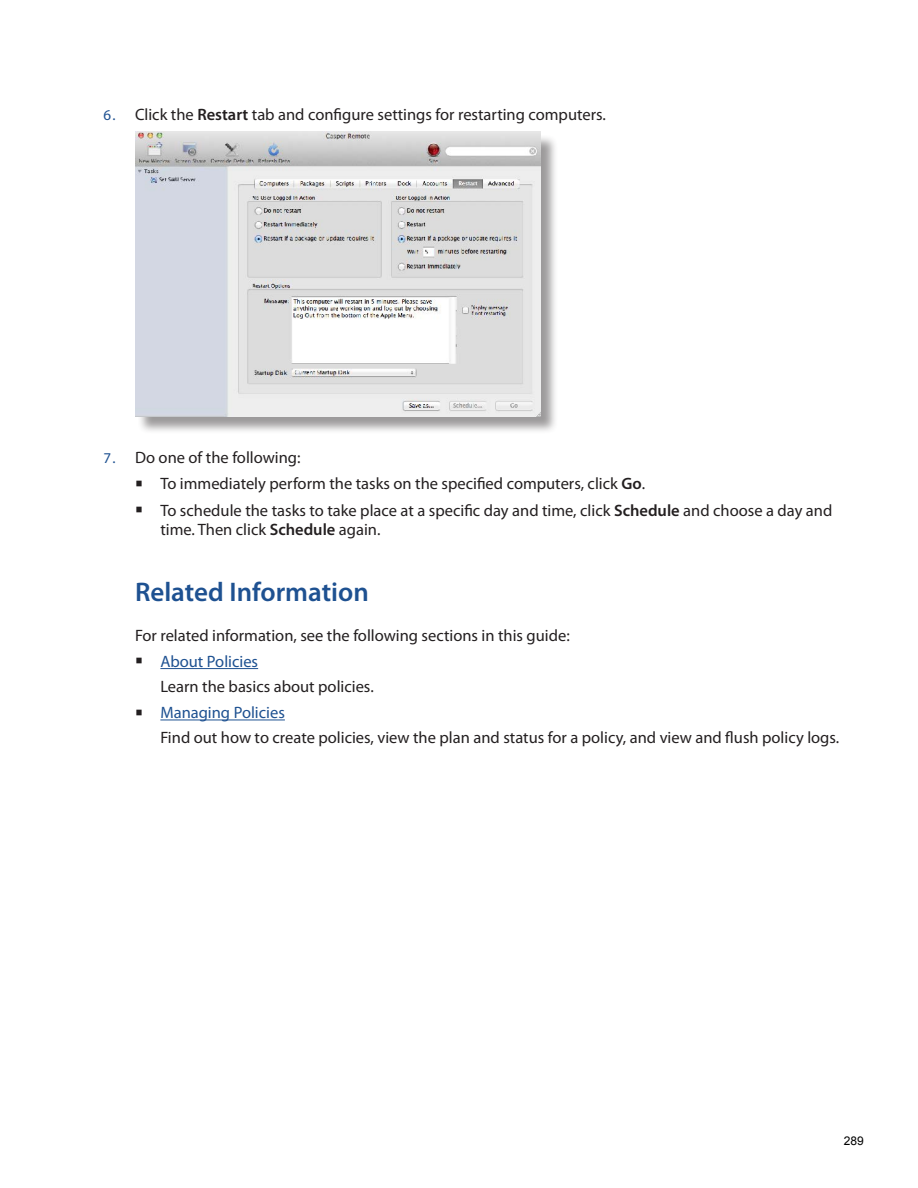
<style>
.page{position:relative;width:918px;height:1188px;background:#fff}
.page>*{position:absolute;margin:0;border:0;box-sizing:border-box;transform-origin:0 0}
.Numbered_list_-_nest{font:600 27px "Myriad Pro";color:#1e5191}
.Numbered_list_-_nest-2{font:16.5px/25.7px "Myriad Pro";color:#231f20}
.t1{font:12px "Arial";color:#000}
.s1{font-size:15px;color:#1e5191}
.s2{font-weight:600}
.s3{color:#1e5191}
</style>
<div class="page">
<hr style="left:160px;top:668px;width:98px;height:1px;background:#1e5191">
<hr style="left:160px;top:720px;width:125px;height:1px;background:#1e5191">
<div style="left:137px;top:134px;width:422px;height:301px;background:#231f20;opacity:.45"></div>
<img style="left:135px;top:132px;width:405px;height:284px">
<p class="Numbered_list_-_nest-2" style="left:104px;top:102px;width:504px"><span class="s1">6.</span> Click the <span class="s2">Restart</span> tab and configure settings for restarting computers.</p>
<p class="Numbered_list_-_nest-2" style="left:160px;top:444px;width:674px;line-height:26.2px;text-indent:-57px"><span class="s1">7.</span> Do one of the following:<br>To immediately perform the tasks on the specified computers, click <span class="s2">Go</span>.<br>To schedule the tasks to take place at a specific day and time, click <span class="s2">Schedule</span> and choose a day and</p>
<p class="Numbered_list_-_nest-2" style="left:160px;top:516px;width:222px">time. Then click <span class="s2">Schedule</span> again.</p>
<p class="Numbered_list_-_nest" style="left:135px;top:575px;width:235px">Related Information</p>
<p class="Numbered_list_-_nest-2" style="left:160px;top:622px;width:680px;text-indent:-25px">For related information, see the following sections in this guide:<br><span class="s3">About Policies<br></span>Learn the basics about policies.<br><span class="s3">Managing Policies<br></span>Find out how to create policies, view the plan and status for a policy, and view and flush policy logs.</p>
<p class="t1" style="left:844px;top:1133px;width:22px">289</p>
</div>
